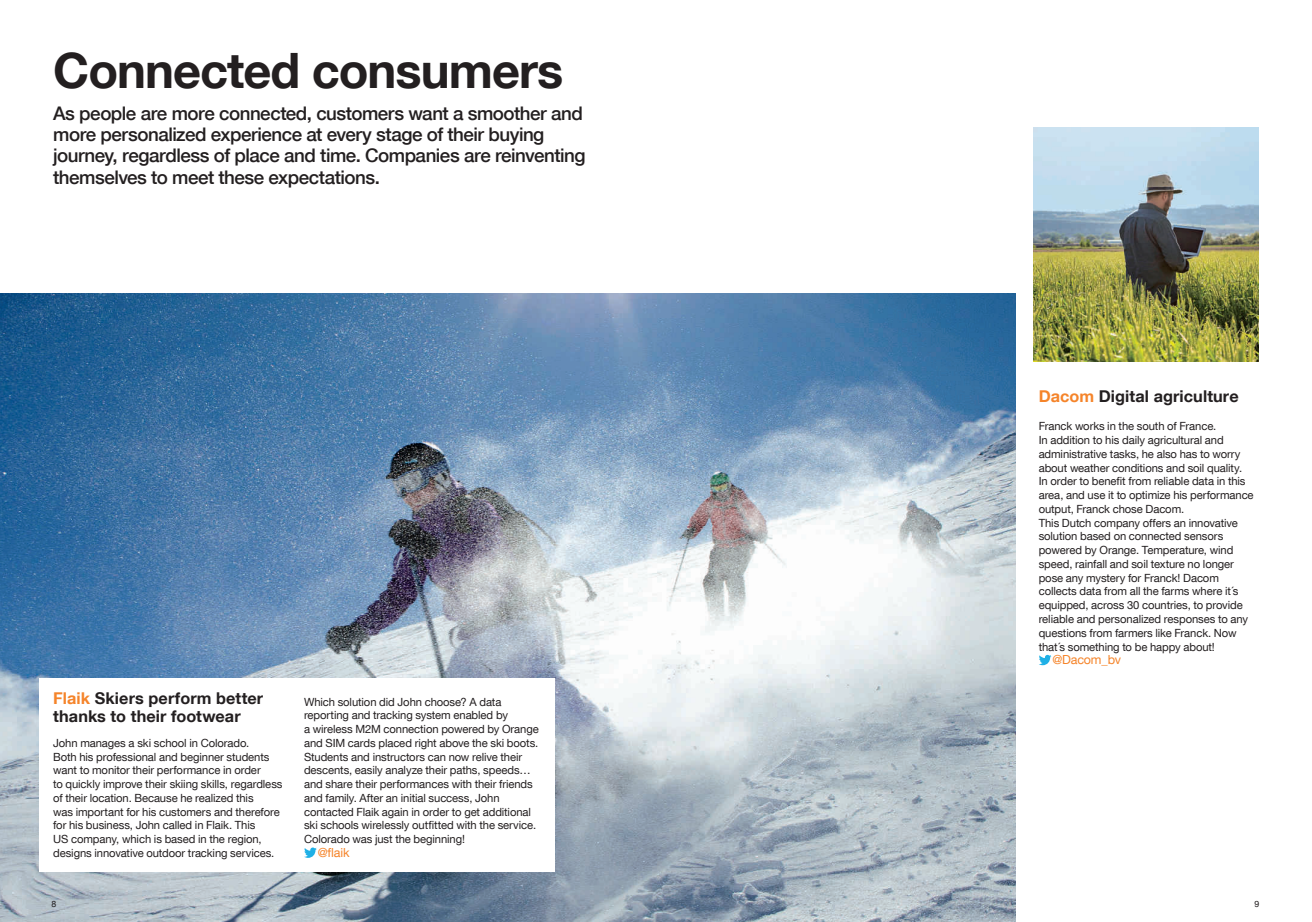
<style>
.page{position:relative;width:1312px;height:922px;background:#fff}
.page>*{position:absolute;margin:0;border:0;box-sizing:border-box;transform-origin:0 0}
.t1{font:700 48.75px "Helvetica Neue LT Com";letter-spacing:-.02em;color:#231f20}
.t2{font:500 18.75px/21.2px "Helvetica Neue LT Com";letter-spacing:-.025em;color:#231f20}
.t3{font:700 16.25px/17.5px "Helvetica Neue LT Com";letter-spacing:.005em;color:#231f20}
.t4{font:12.5px "Helvetica Neue LT Com";letter-spacing:-.01em;color:#f5842a}
.t5{font:11.25px/13.8px "Helvetica Neue LT Com";letter-spacing:-.01em;color:#231f20}
.t6{font:8.75px "Helvetica Neue LT Com";color:#231f20}
.s1{color:#f5842a}
</style>
<div class="page">
<img style="left:0;top:293px;width:1015px;height:628px">
<div style="left:39px;top:678px;width:515px;height:193px;background:#fff"></div>
<svg style="left:304px;top:847px;width:13px;height:10px"></svg>
<img style="left:1033px;top:127px;width:225px;height:234px">
<svg style="left:1039px;top:654px;width:12px;height:11px"></svg>
<h1 class="t1" style="left:53px;top:52px;width:511px">Connected consumers</h1>
<h2 class="t2" style="left:53px;top:104px;width:533px">As people are more connected, customers want a smoother and more personalized experience at every stage of their buying journey, regardless of place and time. Companies are reinventing themselves to meet these expectations.</h2>
<h3 class="t3" style="left:53px;top:690px;width:211px"><span class="s1">Flaik</span> Skiers perform better thanks to their footwear</h3>
<p class="t5" style="left:53px;top:736px;width:231px">John manages a ski school in Colorado.<br>Both his professional and beginner students want to monitor their performance in order<br>to quickly improve their skiing skills, regardless of their location. Because he realized this<br>was important for his customers and therefore for his business, John called in Flaik. This<br>US company, which is based in the region, designs innovative outdoor tracking services.</p>
<p class="t5" style="left:304px;top:695px;width:236px">Which solution did John choose? A data reporting and tracking system enabled by<br>a wireless M2M connection powered by Orange and SIM cards placed right above the ski boots.<br>Students and instructors can now relive their descents, easily analyze their paths, speeds… and share their performances with their friends and family. After an initial success, John contacted Flaik again in order to get additional ski schools wirelessly outfitted with the service.<br>Colorado was just the beginning!</p>
<p class="t4" style="left:317px;top:847px;width:33px">@flaik</p>
<h3 class="t3" style="left:1038px;top:388px;width:201px"><span class="s1">Dacom</span> Digital agriculture</h3>
<p class="t5" style="left:1038px;top:420px;width:216px">Franck works in the south of France.<br>In addition to his daily agricultural and administrative tasks, he also has to worry about weather conditions and soil quality.<br>In order to benefit from reliable data in this area, and use it to optimize his performance output, Franck chose Dacom.<br>This Dutch company offers an innovative solution based on connected sensors powered by Orange. Temperature, wind speed, rainfall and soil texture no longer pose any mystery for Franck! Dacom collects data from all the farms where it´s equipped, across 30 countries, to provide reliable and personalized responses to any questions from farmers like Franck. Now that´s something to be happy about!</p>
<p class="t4" style="left:1052px;top:655px;width:70px">@Dacom_bv</p>
<p class="t6" style="left:51px;top:900px;width:6px">8</p>
<p class="t6" style="left:1253px;top:900px;width:6px">9</p>
</div>
